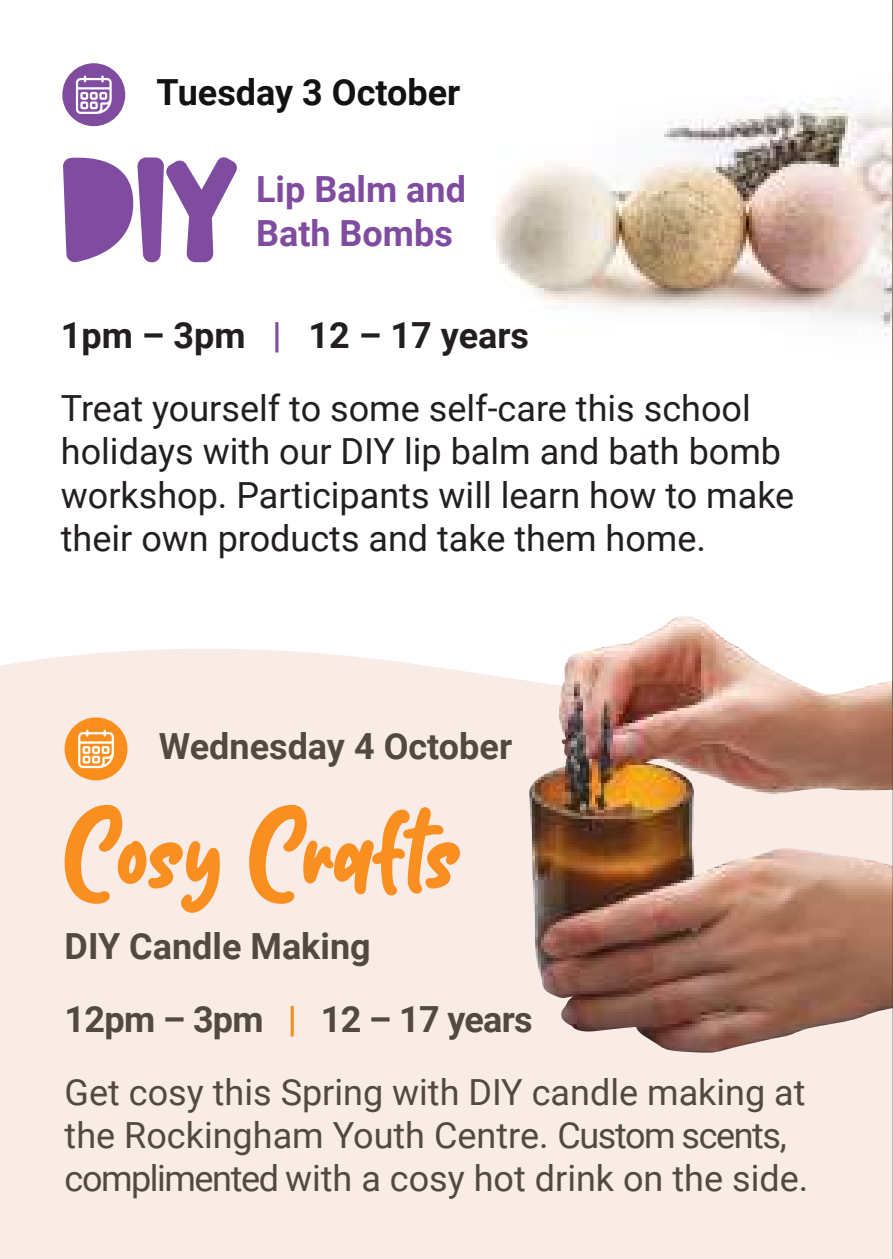
<style>
.page{position:relative;width:893px;height:1259px;background:#fff}
.page>*{position:absolute;margin:0;border:0;box-sizing:border-box;transform-origin:0 0}
.t1{font:150px "Bubasaur";color:#804ca0}
.t2{font:125.7px "Folders";color:#f98e21}
.t3{font:36px/43.2px "Roboto";color:#241f1f}
.t4{font:36px/73.2px "Roboto";color:#544940}
.t5{font:700 36px/43.2px "Roboto";color:#804ca0}
.t6{font:700 36px "Roboto";color:#544940}
.t7{font:700 36px "Roboto";color:#111213}
.s1{font-weight:700}
.s2{font-weight:700;color:#804ca0}
.s3{font-weight:700;color:#f98e1c}
</style>
<div class="page">
<div style="left:0;top:649px;width:892px;height:610px;background:#f9ebe6"></div>
<img style="left:529px;top:616px;width:364px;height:437px">
<img style="left:496px;top:0;width:397px;height:395px">
<hr style="left:892px;top:680px;width:1px;height:579px;background:#111213">
<div style="left:62px;top:63px;width:63px;height:63px;background:#804ca0;border-radius:50%"></div>
<svg style="left:76px;top:75px;width:36px;height:39px"></svg>
<div style="left:65px;top:717px;width:62px;height:63px;background:#f98e1c;border-radius:50%"></div>
<svg style="left:78px;top:729px;width:36px;height:39px"></svg>
<p class="t7" style="left:157px;top:67px;width:305px">Tuesday 3 October</p>
<h1 class="t1" style="left:61px;top:122px;width:176px">DIY</h1>
<p class="t5" style="left:256px;top:167px;width:211px">Lip Balm and<br>Bath Bombs</p>
<p class="t3" style="left:61px;top:297px;width:691px;line-height:73.2px"><span class="s1">1pm – 3pm</span> <span class="s2">|</span> <span class="s1">12 – 17 years<br></span>Treat yourself to some self-care this school</p>
<p class="t3" style="left:61px;top:428px;width:735px">holidays with our DIY lip balm and bath bomb workshop. Participants will learn how to make their own products and take them home.</p>
<p class="t6" style="left:159px;top:721px;width:355px">Wednesday 4 October</p>
<h2 class="t2" style="left:62px;top:784px;width:401px">Cosy Crafts</h2>
<p class="t4" style="left:65px;top:908px;width:742px"><span class="s1">DIY Candle Making<br>12pm – 3pm</span> <span class="s3">|</span> <span class="s1">12 – 17 years<br></span>Get cosy this Spring with DIY candle making at</p>
<p class="t4" style="left:65px;top:1112px;width:745px;line-height:43.2px">the Rockingham Youth Centre. Custom scents, complimented with a cosy hot drink on the side.</p>
</div>
